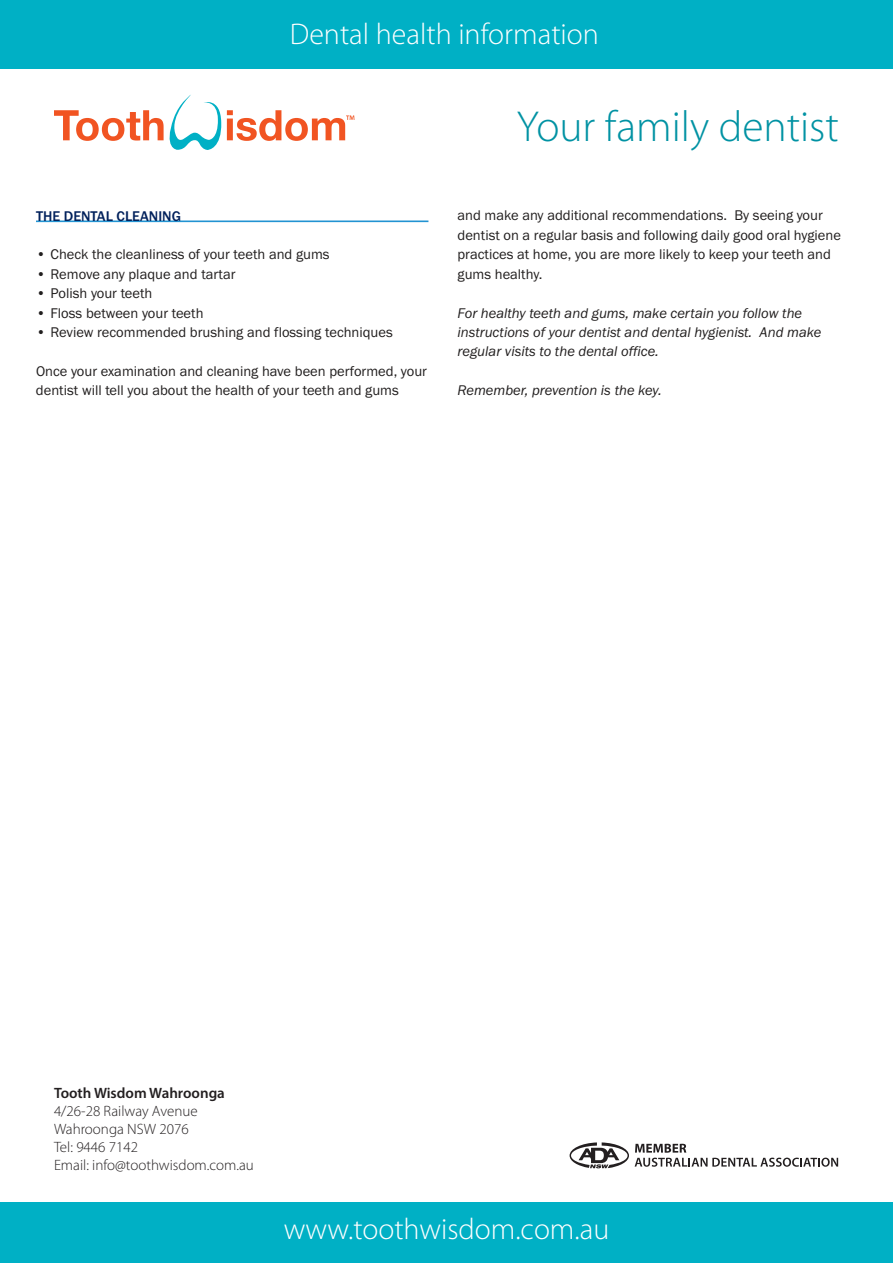
<style>
.page{position:relative;width:893px;height:1263px;background:#fff}
.page>*{position:absolute;margin:0;border:0;box-sizing:border-box;transform-origin:0 0}
.t1{font:300 43.5px "Myriad Pro";color:#0092a3}
.t2{font:300 30px "Myriad Pro";color:#fff}
.t3{font:300 15px/18px "Myriad Pro";color:#231f20}
.t4{font:600 15px "Myriad Pro";color:#231f20}
.t5{font:14.55px/19.4px "Franklin Gothic";color:#211e1e}
.t6{font:italic 14.55px/19.4px "Franklin Gothic";color:#211e1e}
.t7{font:500 14.55px "Franklin Gothic";color:#00205b}
</style>
<div class="page">
<hr style="left:36px;top:220px;width:392px;height:2px;background:#2293d2">
<svg style="left:54px;top:95px;width:300px;height:55px"></svg>
<svg style="left:570px;top:1142px;width:59px;height:26px"></svg>
<svg style="left:635px;top:1144px;width:203px;height:23px"></svg>
<div style="left:0;top:1202px;width:893px;height:61px;background:#00b0c5"></div>
<div style="left:0;top:0;width:893px;height:68px;background:#00b0c5"></div>
<h2 class="t2" style="left:290px;top:16px;width:311px">Dental health information</h2>
<p class="t7" style="left:36px;top:207px;width:147px">THE DENTAL CLEANING</p>
<p class="t5" style="left:36px;top:245px;width:295px">• Check the cleanliness of your teeth and gums</p>
<p class="t5" style="left:36px;top:264px;width:201px">• Remove any plaque and tartar</p>
<p class="t5" style="left:36px;top:284px;width:118px">• Polish your teeth</p>
<p class="t5" style="left:36px;top:303px;width:169px">• Floss between your teeth</p>
<p class="t5" style="left:36px;top:323px;width:358px">• Review recommended brushing and flossing techniques</p>
<p class="t5" style="left:36px;top:362px;width:393px">Once your examination and cleaning have been performed, your dentist will tell you about the health of your teeth and gums</p>
<h1 class="t1" style="left:517px;top:100px;width:324px">Your family dentist</h1>
<p class="t5" style="left:457px;top:206px;width:385px">and make any additional recommendations. By seeing your dentist on a regular basis and following daily good oral hygiene practices at home, you are more likely to keep your teeth and gums healthy.</p>
<p class="t6" style="left:457px;top:303px;width:365px">For healthy teeth and gums, make certain you follow the instructions of your dentist and dental hygienist. And make regular visits to the dental office.</p>
<p class="t6" style="left:457px;top:381px;width:206px">Remember, prevention is the key.</p>
<p class="t4" style="left:54px;top:1083px;width:172px">Tooth Wisdom Wahroonga</p>
<p class="t3" style="left:54px;top:1102px;width:201px">4/26-28 Railway Avenue<br>Wahroonga NSW 2076<br>Tel: 9446 7142<br>Email: info@toothwisdom.com.au</p>
<h2 class="t2" style="left:284px;top:1211px;width:327px">www.toothwisdom.com.au</h2>
</div>
